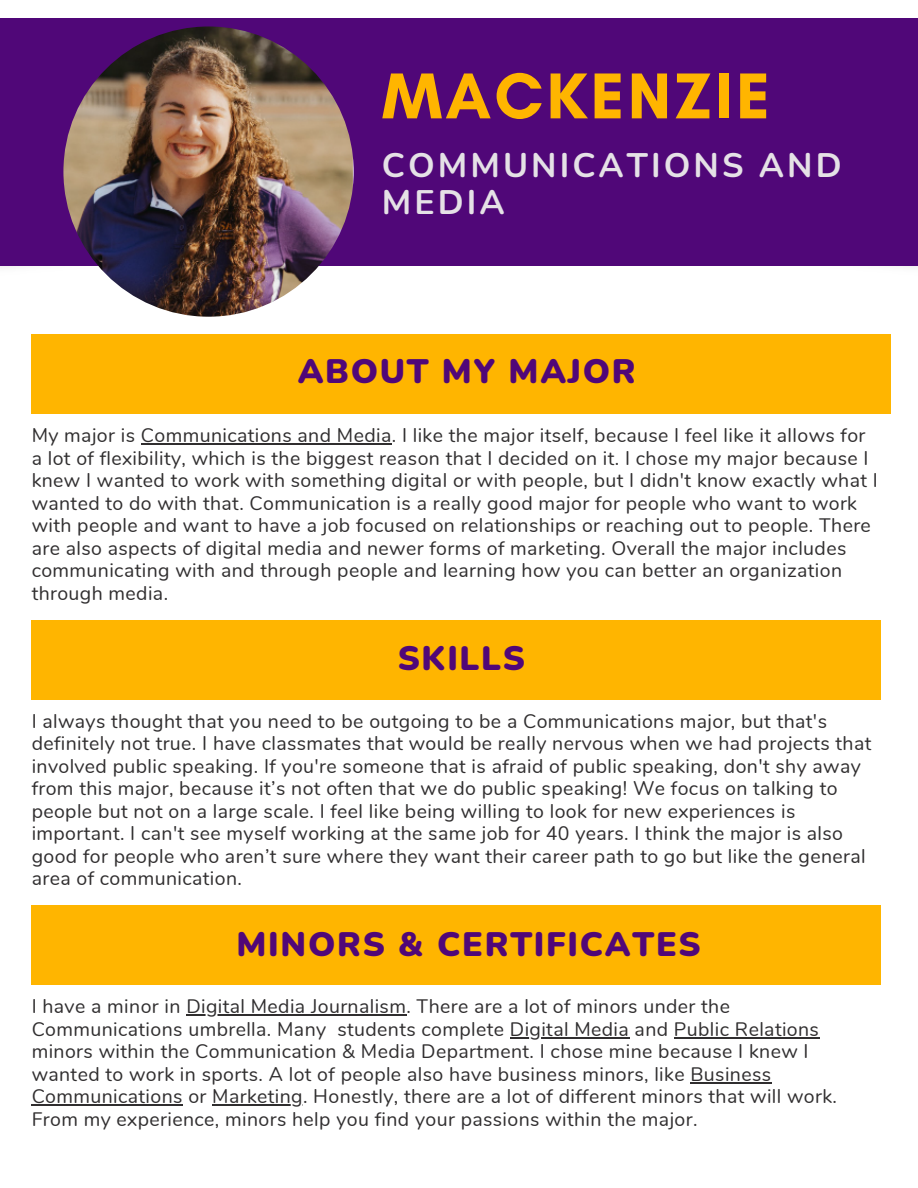
<style>
.page{position:relative;width:918px;height:1188px;background:#fff}
.page>*{position:absolute;margin:0;border:0;box-sizing:border-box;transform-origin:0 0}
.t1{font:700 66px "Glacial Indifference";letter-spacing:.05em;color:#ffb500}
.t2{font:700 34.05px/37.2px "Nunito";letter-spacing:.09em;color:#e5e1e6}
.t3{font:900 33.9px "Nunito";letter-spacing:.05em;color:#500778}
.t4{font:19.5px/22.5px "Nunito";letter-spacing:.02em;color:#302e2f}
</style>
<div class="page">
<div style="left:0;top:18px;width:918px;height:248px;background:#500778"></div>
<img style="left:63px;top:26px;width:291px;height:291px;border-radius:50%">
<div style="left:32px;top:334px;width:859px;height:80px;background:#ffb500"></div>
<div style="left:32px;top:620px;width:849px;height:80px;background:#ffb500"></div>
<div style="left:32px;top:905px;width:849px;height:80px;background:#ffb500"></div>
<hr style="left:141px;top:443px;width:251px;height:2px;background:#302e2f">
<hr style="left:186px;top:1015px;width:220px;height:1px;background:#302e2f">
<hr style="left:510px;top:1037px;width:119px;height:1px;background:#302e2f">
<hr style="left:674px;top:1037px;width:145px;height:1px;background:#302e2f">
<hr style="left:690px;top:1082px;width:82px;height:1px;background:#302e2f">
<hr style="left:32px;top:1105px;width:151px;height:1px;background:#302e2f">
<hr style="left:212px;top:1105px;width:91px;height:1px;background:#302e2f">
<p class="t1" style="left:382px;top:56px;width:390px">MACKENZIE</p>
<p class="t2" style="left:382px;top:147px;width:461px">COMMUNICATIONS AND<br>MEDIA</p>
<p class="t3" style="left:298px;top:349px;width:340px">ABOUT MY MAJOR</p>
<p class="t4" style="left:32px;top:425px;width:848px">My major is Communications and Media. I like the major itself, because I feel like it allows for a lot of flexibility, which is the biggest reason that I decided on it. I chose my major because I knew I wanted to work with something digital or with people, but I didn't know exactly what I wanted to do with that. Communication is a really good major for people who want to work with people and want to have a job focused on relationships or reaching out to people. There are also aspects of digital media and newer forms of marketing. Overall the major includes communicating with and through people and learning how you can better an organization through media.</p>
<p class="t3" style="left:398px;top:636px;width:129px">SKILLS</p>
<p class="t4" style="left:32px;top:710px;width:841px">I always thought that you need to be outgoing to be a Communications major, but that's definitely not true. I have classmates that would be really nervous when we had projects that involved public speaking. If you're someone that is afraid of public speaking, don't shy away from this major, because it’s not often that we do public speaking! We focus on talking to people but not on a large scale. I feel like being willing to look for new experiences is important. I can't see myself working at the same job for 40 years. I think the major is also good for people who aren’t sure where they want their career path to go but like the general area of communication.</p>
<p class="t3" style="left:237px;top:922px;width:466px">MINORS &amp; CERTIFICATES</p>
<p class="t4" style="left:32px;top:996px;width:807px">I have a minor in Digital Media Journalism. There are a lot of minors under the Communications umbrella. Many students complete Digital Media and Public Relations minors within the Communication &amp; Media Department. I chose mine because I knew I wanted to work in sports. A lot of people also have business minors, like Business Communications or Marketing. Honestly, there are a lot of different minors that will work.<br>From my experience, minors help you find your passions within the major.</p>
</div>
